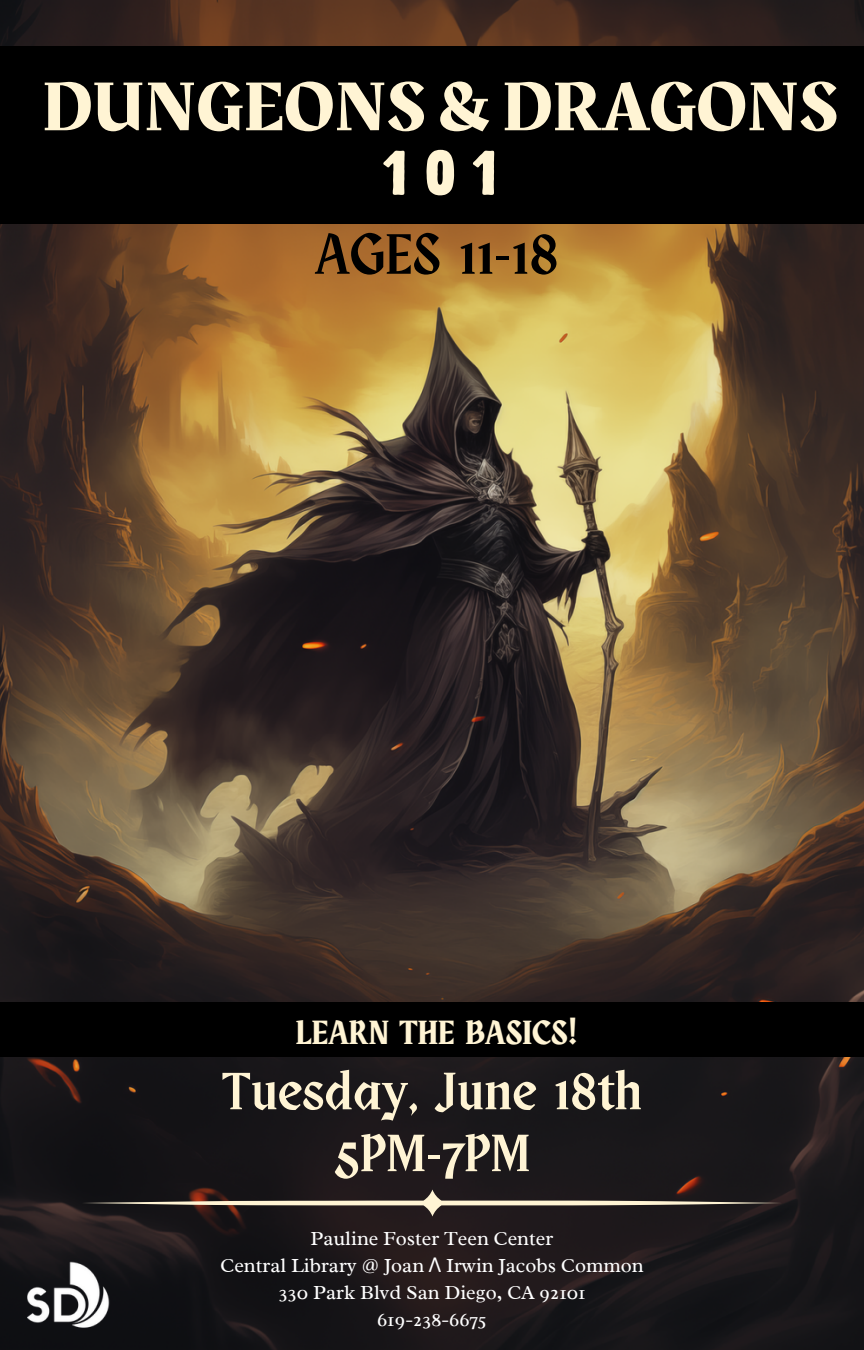
<style>
.page{position:relative;width:864px;height:1350px;background:#fff}
.page>*{position:absolute;margin:0;border:0;box-sizing:border-box;transform-origin:0 0}
.t1{font:71.1px "Rakkas";color:#fff4d4}
.t2{font:condensed 63px "Block W1 G";color:#fff4d4}
.t3{font:57.6px "Obra Letra";color:#000}
.t4{font:52.88px "Obra Letra";color:#fff4d4}
.t5{font:700 33.75px "Obra Letra";color:#fff4d4}
.t6{font:20.25px "Radley";color:#fff}
.s1{font-family:"Noto Sans"}
</style>
<div class="page">
<img style="left:0;top:0;width:864px;height:1350px">
<svg style="left:82px;top:1190px;width:700px;height:27px;background:#3e3734"></svg>
<div style="left:0;top:46px;width:864px;height:178px;background:#000"></div>
<img style="left:28px;top:1262px;width:88px;height:67px">
<div style="left:0;top:1003px;width:864px;height:54px;background:#000"></div>
<h2 class="t1" style="left:42px;top:56px;width:798px">DUNGEONS &amp; DRAGONS</h2>
<h2 class="t2" style="left:380px;top:132px;width:123px">101</h2>
<p class="t3" style="left:315px;top:229px;width:245px">AGES 11-18</p>
<h5 class="t5" style="left:296px;top:1017px;width:283px">LEARN THE BASICS!</h5>
<h4 class="t4" style="left:222px;top:1068px;width:421px">Tuesday, June 18th</h4>
<h3 class="t4" style="left:334px;top:1130px;width:198px">5PM-7PM</h3>
<p class="t6" style="left:311px;top:1226px;width:244px">Pauline Foster Teen Center</p>
<p class="t6" style="left:220px;top:1253px;width:425px">Central Library @ Joan <span class="s1">Λ</span> Irwin Jacobs Common</p>
<p class="t6" style="left:278px;top:1280px;width:309px">330 Park Blvd San Diego, CA 92101</p>
<p class="t6" style="left:377px;top:1307px;width:111px">619-238-6675</p>
</div>
